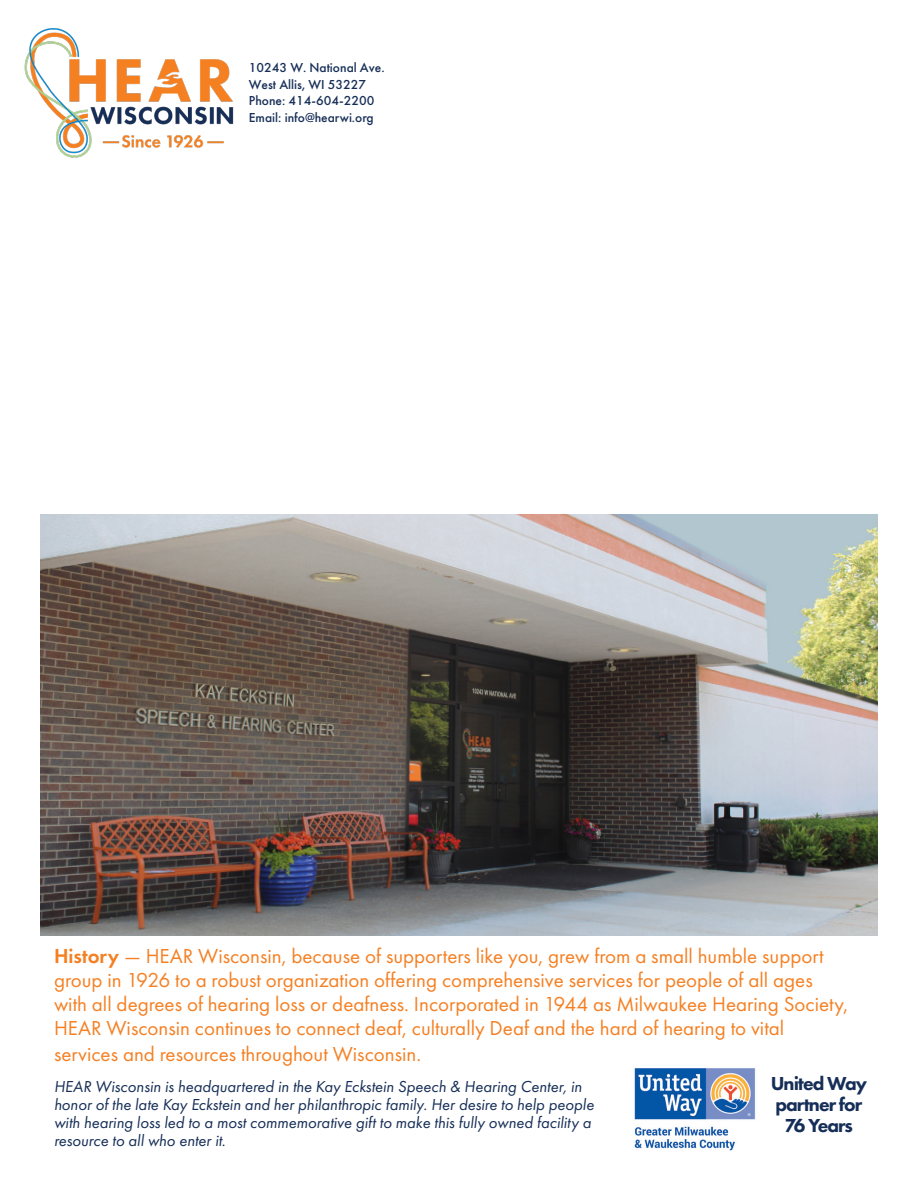
<style>
.page{position:relative;width:918px;height:1188px;background:#fff}
.page>*{position:absolute;margin:0;border:0;box-sizing:border-box;transform-origin:0 0}
.t1{font:21px/24px "Futura PT";color:#f58023}
.t2{font:800 19.5px "Futura PT";letter-spacing:-.05em;color:#162e57}
.t3{font:italic 16.5px/18px "Futura PT";color:#162e57}
.t4{font:500 13.5px "Futura PT";color:#162e57}
.s1{font-weight:600}
</style>
<div class="page">
<img style="left:24px;top:28px;width:210px;height:130px">
<img style="left:634px;top:1068px;width:121px;height:83px">
<img style="left:40px;top:514px;width:838px;height:421px">
<p class="t4" style="left:249px;top:59px;width:137px">10243 W. National Ave.</p>
<p class="t4" style="left:249px;top:76px;width:119px">West Allis, WI 53227</p>
<p class="t4" style="left:249px;top:92px;width:127px">Phone: 414-604-2200</p>
<p class="t4" style="left:249px;top:109px;width:126px">Email: info@hearwi.org</p>
<p class="t1" style="left:54px;top:944px;width:771px"><span class="s1">History</span> — HEAR Wisconsin, because of supporters like you, grew from a small humble support group in 1926 to a robust organization offering comprehensive services for people of all ages</p>
<p class="t1" style="left:54px;top:992px;width:796px">with all degrees of hearing loss or deafness. Incorporated in 1944 as Milwaukee Hearing Society,</p>
<p class="t1" style="left:54px;top:1016px;width:732px">HEAR Wisconsin continues to connect deaf, culturally Deaf and the hard of hearing to vital</p>
<p class="t1" style="left:54px;top:1042px;width:369px">services and resources throughout Wisconsin.</p>
<p class="t3" style="left:54px;top:1078px;width:541px">HEAR Wisconsin is headquartered in the Kay Eckstein Speech &amp; Hearing Center, in honor of the late Kay Eckstein and her philanthropic family. Her desire to help people with hearing loss led to a most commemorative gift to make this fully owned facility a resource to all who enter it.</p>
<p class="t2" style="left:771px;top:1072px;width:98px">United Way</p>
<p class="t2" style="left:776px;top:1093px;width:88px">partner for</p>
<p class="t2" style="left:785px;top:1114px;width:70px">76 Years</p>
</div>
